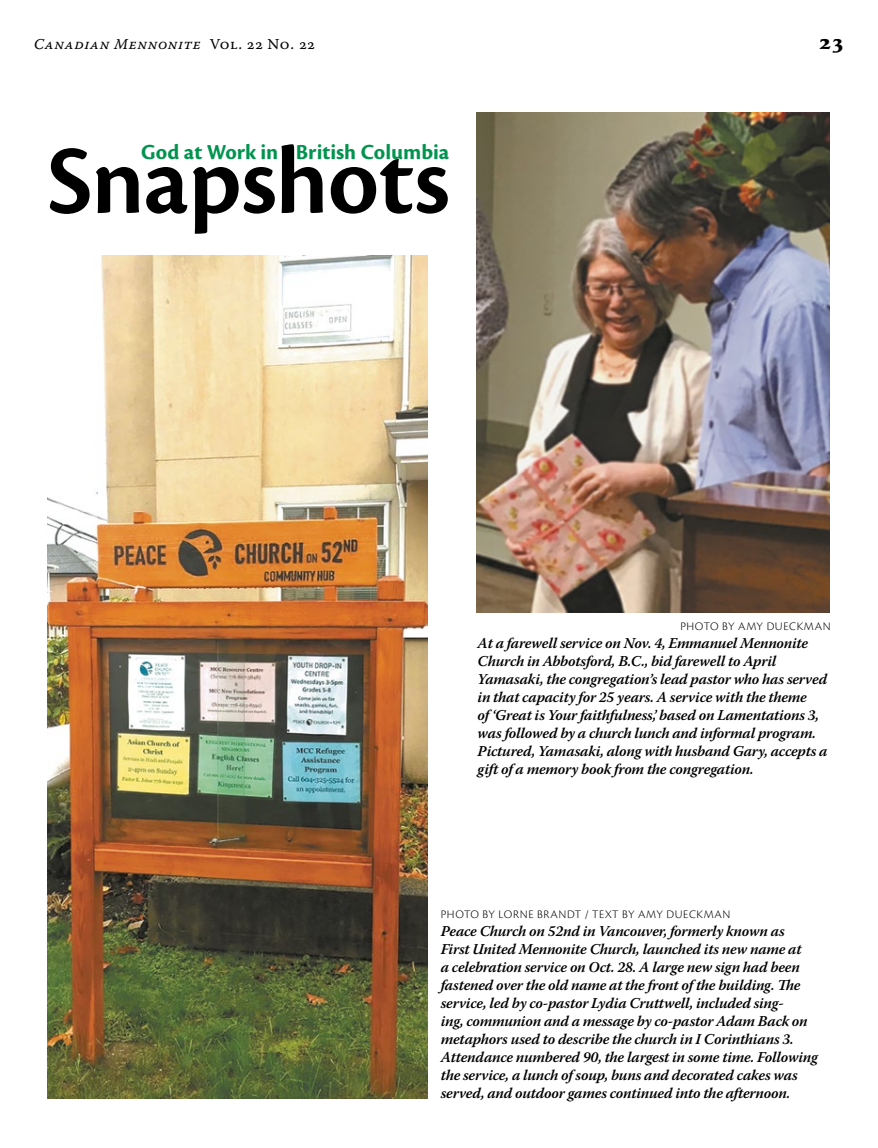
<style>
.page{position:relative;width:878px;height:1148px;background:#fff}
.page>*{position:absolute;margin:0;border:0;box-sizing:border-box;transform-origin:0 0}
.t1{font:600 100.5px "Cronos Pro";letter-spacing:-.01em;color:#000}
.t2{font:700 22.35px "Cronos Pro";letter-spacing:-.005em;color:#00944f}
.t3{font:700 21px "Sava Pro";color:#000}
.t4{font:italic 600 15px/18px "Warnock Pro";letter-spacing:-.015em;color:#000}
.t5{font:15px "Warnock Pro It Capt";letter-spacing:.035em;color:#000}
.t6{font:300 12px "Cronos Pro";letter-spacing:.05em;color:#000}
.s1{font-family:"Warnock Pro Capt"}
</style>
<div class="page">
<img style="left:477px;top:112px;width:352px;height:500px">
<img style="left:47px;top:256px;width:380px;height:842px">
<p class="t5" style="left:34px;top:35px;width:283px">Canadian Mennonite <span class="s1">Vol. 22 No. 22</span></p>
<h3 class="t3" style="left:819px;top:28px;width:27px">23</h3>
<h2 class="t2" style="left:141px;top:139px;width:310px">God at Work in British Columbia</h2>
<h1 class="t1" style="left:47px;top:123px;width:404px">Snapshots</h1>
<p class="t6" style="left:680px;top:619px;width:152px">PHOTO BY AMY DUECKMAN</p>
<p class="t4" style="left:477px;top:634px;width:351px">At a farewell service on Nov. 4, Emmanuel Mennonite Church in Abbotsford, B.C., bid farewell to April Yamasaki, the congregation’s lead pastor who has served in that capacity for 25 years. A service with the theme<br>of ‘Great is Your faithfulness,’ based on Lamentations 3, was followed by a church lunch and informal program.<br>Pictured, Yamasaki, along with husband Gary, accepts a gift of a memory book from the congregation.</p>
<p class="t6" style="left:441px;top:907px;width:291px">PHOTO BY LORNE BRANDT / TEXT BY AMY DUECKMAN</p>
<p class="t4" style="left:441px;top:922px;width:378px">Peace Church on 52nd in Vancouver, formerly known as First United Mennonite Church, launched its new name at<br>a celebration service on Oct. 28. A large new sign had been fastened over the old name at the front of the building. The service, led by co-pastor Lydia Cruttwell, included sing-<br>ing, communion and a message by co-pastor Adam Back on metaphors used to describe the church in I Corinthians 3.<br>Attendance numbered 90, the largest in some time. Following the service, a lunch of soup, buns and decorated cakes was served, and outdoor games continued into the afternoon.</p>
</div>
